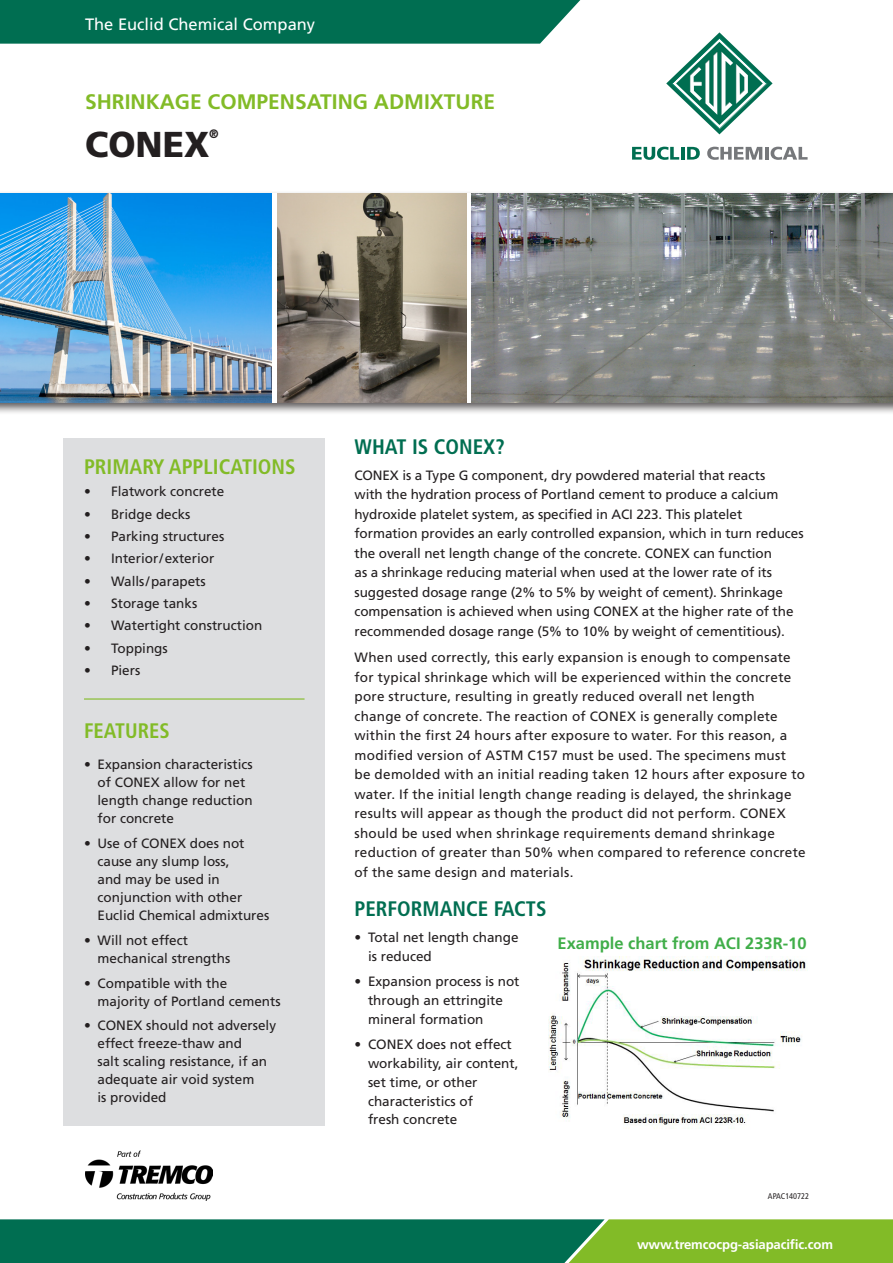
<style>
.page{position:relative;width:893px;height:1263px;background:#fff}
.page>*{position:absolute;margin:0;border:0;box-sizing:border-box;transform-origin:0 0}
.t1{font:900 36px "Frutiger LT Std";color:#231f20}
.t2{font:700 21px "Frutiger LT Std";color:#82bb27}
.t3{font:700 condensed 21px "Frutiger LT Std";color:#006e51}
.t4{font:700 condensed 21px "Frutiger LT Std";color:#82bb27}
.t5{font:700 16.5px "Frutiger LT Std";color:#40ae49}
.t6{font:16.5px "Frutiger LT Std";color:#fff}
.t7{font:13.5px/18px "Frutiger LT Std";color:#231f20}
.t8{font:13.5px/19.5px "Frutiger LT Std";letter-spacing:.02em;color:#231f20}
.t9{font:700 13.2px "Frutiger LT Std";letter-spacing:-.01em;color:#fff}
.t10{font:900 12.3px "Frutiger LT Std";color:#231f20}
.t11{font:condensed 8.25px "Frutiger LT Std";color:#231f20}
</style>
<div class="page">
<div style="left:0;top:0;width:580px;height:44px;background:#006e51"></div>
<svg style="left:0;top:1219px;width:893px;height:44px;background:#2f8945"></svg>
<svg style="left:666px;top:32px;width:107px;height:102px"></svg>
<svg style="left:632px;top:147px;width:68px;height:13px"></svg>
<svg style="left:707px;top:147px;width:101px;height:13px"></svg>
<div style="left:0;top:190px;width:893px;height:226px;background:#231f20;opacity:.75"></div>
<div style="left:64px;top:438px;width:261px;height:687px;background:#dddee0"></div>
<hr style="left:84px;top:698px;width:221px;height:2px;background:#82bb27">
<img style="left:471px;top:193px;width:422px;height:209px">
<img style="left:0;top:193px;width:272px;height:209px">
<img style="left:278px;top:193px;width:188px;height:209px">
<img style="left:85px;top:1150px;width:127px;height:51px">
<img style="left:548px;top:957px;width:260px;height:172px">
<p class="t6" style="left:85px;top:15px;width:232px">The Euclid Chemical Company</p>
<p class="t2" style="left:85px;top:89px;width:412px">SHRINKAGE COMPENSATING ADMIXTURE</p>
<p class="t1" style="left:85px;top:122px;width:126px">CONEX</p>
<p class="t10" style="left:209px;top:126px;width:11px">®</p>
<p class="t4" style="left:84px;top:454px;width:213px">PRIMARY APPLICATIONS</p>
<p class="t7" style="left:84px;top:483px;width:142px">• Flatwork concrete</p>
<p class="t7" style="left:84px;top:505px;width:108px">• Bridge decks</p>
<p class="t7" style="left:84px;top:527px;width:142px">• Parking structures</p>
<p class="t7" style="left:84px;top:550px;width:132px">• Interior/exterior</p>
<p class="t7" style="left:84px;top:572px;width:123px">• Walls/parapets</p>
<p class="t7" style="left:84px;top:594px;width:115px">• Storage tanks</p>
<p class="t7" style="left:84px;top:616px;width:180px">• Watertight construction</p>
<p class="t7" style="left:84px;top:639px;width:85px">• Toppings</p>
<p class="t7" style="left:84px;top:661px;width:58px">• Piers</p>
<p class="t4" style="left:84px;top:718px;width:87px">FEATURES</p>
<p class="t7" style="left:98px;top:756px;width:157px;text-indent:-14px">• Expansion characteristics of CONEX allow for net length change reduction for concrete</p>
<p class="t7" style="left:98px;top:834px;width:173px;text-indent:-14px">• Use of CONEX does not cause any slump loss,<br>and may be used in conjunction with other<br>Euclid Chemical admixtures</p>
<p class="t7" style="left:98px;top:931px;width:134px;text-indent:-14px">• Will not effect mechanical strengths</p>
<p class="t7" style="left:98px;top:974px;width:185px;text-indent:-14px">• Compatible with the majority of Portland cements</p>
<p class="t7" style="left:98px;top:1017px;width:180px;text-indent:-14px">• CONEX should not adversely effect freeze-thaw and<br>salt scaling resistance, if an adequate air void system<br>is provided</p>
<p class="t3" style="left:354px;top:434px;width:152px">WHAT IS CONEX?</p>
<p class="t7" style="left:354px;top:465px;width:451px;line-height:19.5px">CONEX is a Type G component, dry powdered material that reacts<br>with the hydration process of Portland cement to produce a calcium hydroxide platelet system, as specified in ACI 223. This platelet formation provides an early controlled expansion, which in turn reduces the overall net length change of the concrete. CONEX can function<br>as a shrinkage reducing material when used at the lower rate of its suggested dosage range (2% to 5% by weight of cement). Shrinkage compensation is achieved when using CONEX at the higher rate of the recommended dosage range (5% to 10% by weight of cementitious).</p>
<p class="t8" style="left:354px;top:648px;width:453px">When used correctly, this early expansion is enough to compensate for typical shrinkage which will be experienced within the concrete pore structure, resulting in greatly reduced overall net length<br>change of concrete. The reaction of CONEX is generally complete within the first 24 hours after exposure to water. For this reason, a modified version of ASTM C157 must be used. The specimens must<br>be demolded with an initial reading taken 12 hours after exposure to water. If the initial length change reading is delayed, the shrinkage results will appear as though the product did not perform. CONEX should be used when shrinkage requirements demand shrinkage reduction of greater than 50% when compared to reference concrete of the same design and materials.</p>
<p class="t3" style="left:354px;top:897px;width:194px">PERFORMANCE FACTS</p>
<p class="t7" style="left:368px;top:928px;width:152px;line-height:18.8px;text-indent:-14px">• Total net length change is reduced</p>
<p class="t7" style="left:368px;top:972px;width:153px;line-height:18.8px;text-indent:-14px">• Expansion process is not through an ettringite mineral formation</p>
<p class="t7" style="left:368px;top:1035px;width:152px;line-height:18.8px;text-indent:-14px">• CONEX does not effect workability, air content, set time, or other characteristics of<br>fresh concrete</p>
<p class="t5" style="left:557px;top:933px;width:251px">Example chart from ACI 233R-10</p>
<p class="t11" style="left:768px;top:1191px;width:43px">APAC140722</p>
<p class="t9" style="left:637px;top:1237px;width:198px">www.tremcocpg-asiapacific.com</p>
</div>
